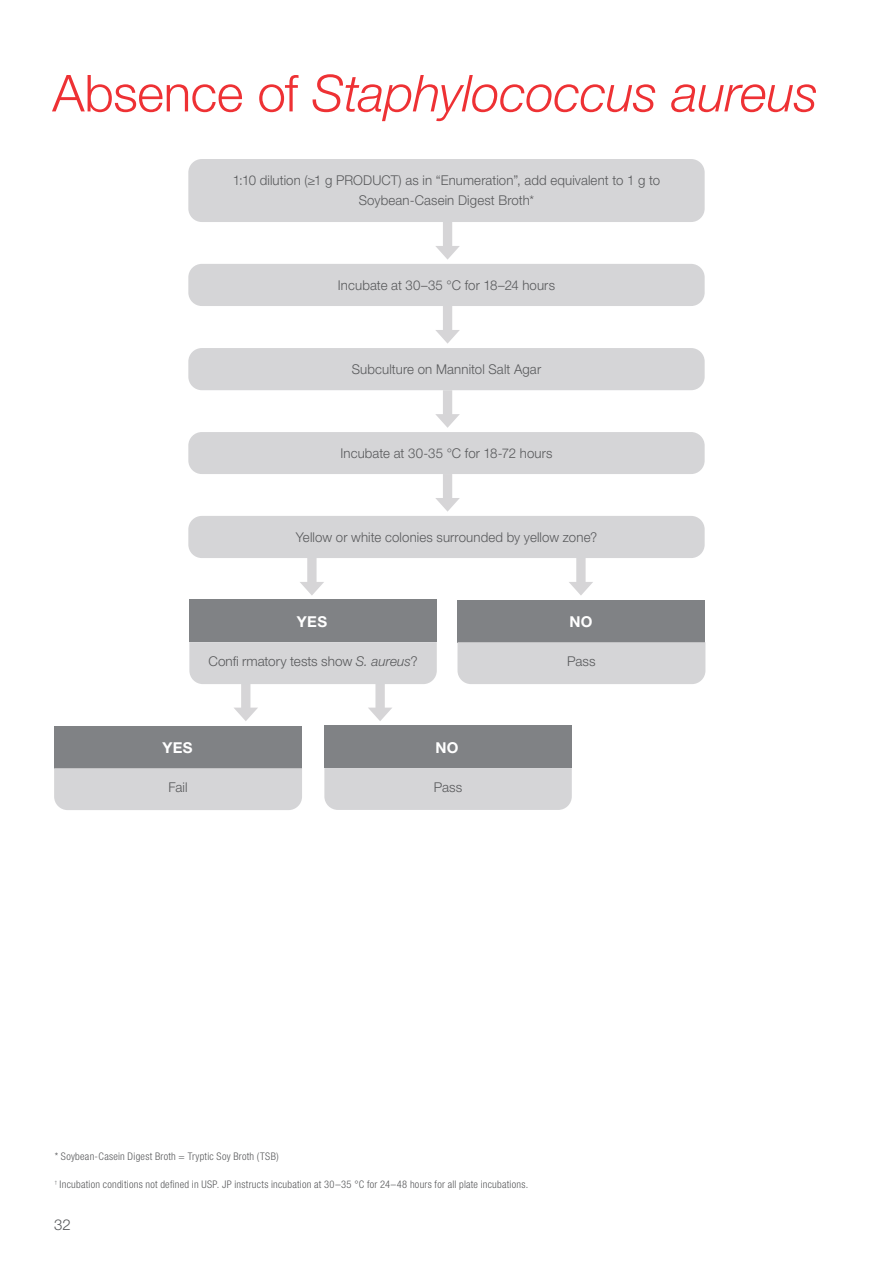
<style>
.page{position:relative;width:893px;height:1263px;background:#fff}
.page>*{position:absolute;margin:0;border:0;box-sizing:border-box;transform-origin:0 0}
.t1{font:italic 300 51px "Helvetica Neue LTW1 G";letter-spacing:-.005em;color:#ee3134}
.t2{font:700 15px "Helvetica Neue LTW1 G";letter-spacing:.025em;color:#fff}
.t3{font:300 15px "Helvetica Neue LTW1 G";color:#58595b}
.t4{font:300 13.5px/20px "Helvetica Neue LTW1 G";letter-spacing:.01em;color:#58595b;text-align:center}
.t5{font:300 condensed 10.5px "Helvetica Neue LTW1 G";letter-spacing:.025em;color:#58595b}
.s1{font-style:normal}
.s2{font-style:italic}
</style>
<div class="page">
<svg style="left:435px;top:222px;width:25px;height:38px"></svg>
<svg style="left:435px;top:306px;width:25px;height:38px"></svg>
<svg style="left:435px;top:390px;width:25px;height:38px"></svg>
<svg style="left:435px;top:474px;width:25px;height:38px"></svg>
<svg style="left:569px;top:558px;width:24px;height:37px"></svg>
<svg style="left:300px;top:558px;width:24px;height:37px"></svg>
<div style="left:188px;top:159px;width:517px;height:63px;background:#d5d5d7;border-radius:14px"></div>
<div style="left:188px;top:264px;width:517px;height:42px;background:#d5d5d7;border-radius:14px"></div>
<div style="left:188px;top:348px;width:517px;height:42px;background:#d5d5d7;border-radius:14px"></div>
<div style="left:188px;top:516px;width:517px;height:42px;background:#d5d5d7;border-radius:14px"></div>
<div style="left:188px;top:432px;width:517px;height:42px;background:#d5d5d7;border-radius:14px"></div>
<div style="left:457px;top:600px;width:248px;height:42px;background:#808285"></div>
<div style="left:54px;top:726px;width:248px;height:42px;background:#808285"></div>
<div style="left:189px;top:600px;width:247px;height:42px;background:#808285"></div>
<div style="left:324px;top:726px;width:247px;height:42px;background:#808285"></div>
<div style="left:457px;top:642px;width:248px;height:42px;background:#d5d5d7"></div>
<div style="left:54px;top:768px;width:248px;height:42px;background:#d5d5d7"></div>
<svg style="left:189px;top:642px;width:248px;height:79px"></svg>
<div style="left:324px;top:768px;width:248px;height:42px;background:#d5d5d7"></div>
<h1 class="t1" style="left:52px;top:62px;width:767px"><span class="s1">Absence of</span> Staphylococcus aureus</h1>
<p class="t4" style="left:233px;top:170px;width:429px">1:10 dilution (≥1 g PRODUCT) as in “Enumeration”, add equivalent to 1 g to<br>Soybean-Casein Digest Broth*</p>
<p class="t4" style="left:338px;top:275px;width:219px">Incubate at 30–35 °C for 18–24 hours</p>
<p class="t4" style="left:352px;top:359px;width:191px">Subculture on Mannitol Salt Agar</p>
<p class="t4" style="left:341px;top:443px;width:213px">Incubate at 30-35 °C for 18-72 hours</p>
<p class="t4" style="left:296px;top:527px;width:303px">Yellow or white colonies surrounded by yellow zone?</p>
<p class="t2" style="left:297px;top:612px;width:32px">YES</p>
<p class="t4" style="left:208px;top:651px;width:211px">Confi rmatory tests show <span class="s2">S. aureus</span>?</p>
<p class="t2" style="left:162px;top:738px;width:32px">YES</p>
<p class="t4" style="left:169px;top:777px;width:21px">Fail</p>
<p class="t2" style="left:435px;top:738px;width:25px">NO</p>
<p class="t4" style="left:434px;top:777px;width:30px">Pass</p>
<p class="t2" style="left:569px;top:612px;width:25px">NO</p>
<p class="t4" style="left:567px;top:651px;width:30px">Pass</p>
<p class="t5" style="left:55px;top:1150px;width:225px">* Soybean-Casein Digest Broth = Tryptic Soy Broth (TSB)</p>
<p class="t5" style="left:55px;top:1178px;width:475px"><sup>†</sup> Incubation conditions not defined in USP. JP instructs incubation at 30–35 °C for 24–48 hours for all plate incubations.</p>
<p class="t3" style="left:54px;top:1215px;width:18px">32</p>
</div>
